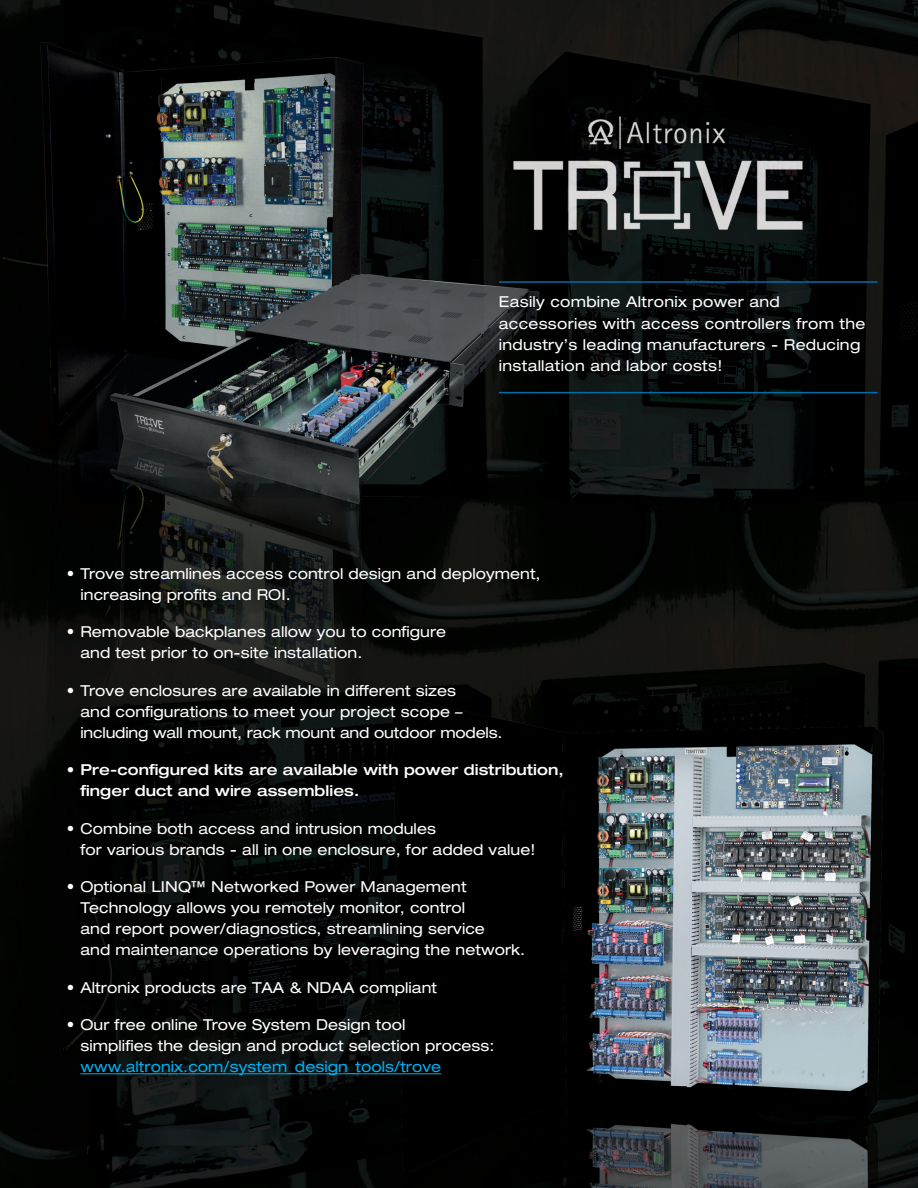
<style>
.page{position:relative;width:918px;height:1188px;background:#fff}
.page>*{position:absolute;margin:0;border:0;box-sizing:border-box;transform-origin:0 0}
.t1{font:expanded 15px/21px "Helvetica Neue LT Pro";letter-spacing:.005em;color:#fff}
.t2{font:500 expanded 15px/21px "Helvetica Neue LT Pro";letter-spacing:.005em;color:#fff}
.t3{font:expanded 15px "Helvetica Neue LT Pro";letter-spacing:.005em;color:#00aeef}
</style>
<div class="page">
<img style="left:0;top:0;width:918px;height:1188px">
<hr style="left:80px;top:1073px;width:361px;height:1px;background:#00aeef">
<hr style="left:499px;top:281px;width:379px;height:2px;background:#006ca9">
<hr style="left:499px;top:392px;width:379px;height:1px;background:#006ca9">
<p class="t1" style="left:499px;top:290px;width:282px">Easily combine Altronix power and</p>
<p class="t1" style="left:499px;top:313px;width:368px">accessories with access controllers from the industry’s leading manufacturers - Reducing installation and labor costs!</p>
<p class="t1" style="left:67px;top:563px;width:475px">• Trove streamlines access control design and deployment,</p>
<p class="t1" style="left:80px;top:584px;width:212px">increasing profits and ROI.</p>
<p class="t1" style="left:80px;top:621px;width:367px;text-indent:-14px">• Removable backplanes allow you to configure and test prior to on-site installation.</p>
<p class="t1" style="left:67px;top:680px;width:391px">• Trove enclosures are available in different sizes</p>
<p class="t1" style="left:80px;top:701px;width:424px">and configurations to meet your project scope – including wall mount, rack mount and outdoor models.</p>
<p class="t2" style="left:80px;top:759px;width:485px;text-indent:-14px">• Pre-configured kits are available with power distribution, finger duct and wire assemblies.</p>
<p class="t1" style="left:67px;top:818px;width:371px">• Combine both access and intrusion modules</p>
<p class="t1" style="left:80px;top:839px;width:456px">for various brands - all in one enclosure, for added value!</p>
<p class="t1" style="left:67px;top:876px;width:401px">• Optional LINQ™ Networked Power Management</p>
<p class="t1" style="left:80px;top:897px;width:446px">Technology allows you remotely monitor, control<br>and report power/diagnostics, streamlining service<br>and maintenance operations by leveraging the network.</p>
<p class="t1" style="left:67px;top:977px;width:372px">• Altronix products are TAA &amp; NDAA compliant</p>
<p class="t1" style="left:67px;top:1014px;width:340px">• Our free online Trove System Design tool</p>
<p class="t1" style="left:80px;top:1035px;width:416px">simplifies the design and product selection process:</p>
<p class="t3" style="left:80px;top:1057px;width:362px">www.altronix.com/system_design_tools/trove</p>
</div>
